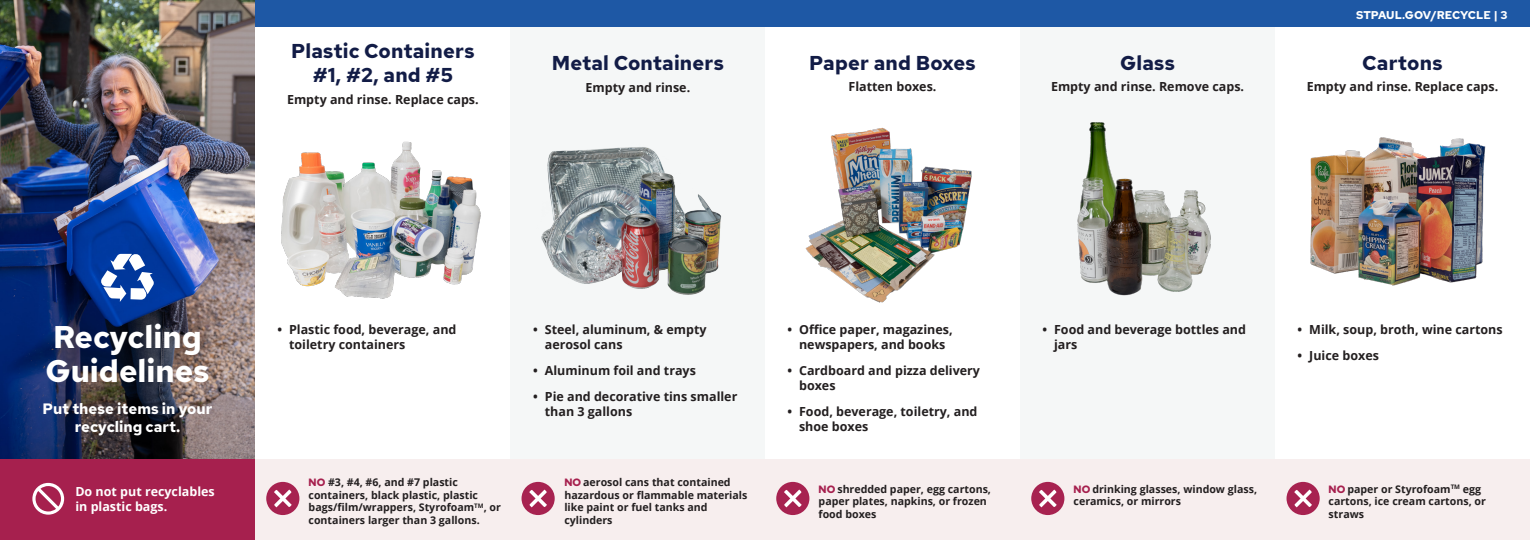
<style>
.page{position:relative;width:1530px;height:540px;background:#fff}
.page>*{position:absolute;margin:0;border:0;box-sizing:border-box;transform-origin:0 0}
.t1{font:700 31.25px/33.8px "Red Hat Text";color:#fff}
.t2{font:700 20px "Red Hat Text";letter-spacing:.01em;color:#121c46}
.t3{font:700 15px "Red Hat Text";color:#fff}
.Paragraph{font:700 12.5px/15px "Open Sans";color:#231f20}
.Paragraph-2{font:700 12.5px/15px "Open Sans";color:#fff}
.Page_Header{font:700 11.25px "Red Hat Text";letter-spacing:-.005em;color:#fff}
.Paragraph-3{font:700 10.62px/12.8px "Open Sans";color:#231f20}
.s1{font-family:"Red Hat Display";font-weight:900;color:#a6204e}
</style>
<div class="page">
<div style="left:1020px;top:0;width:255px;height:540px;background:#f5f7f7"></div>
<div style="left:742px;top:459px;width:788px;height:81px;background:#f7eeee"></div>
<img style="left:1077px;top:122px;width:134px;height:174px">
<img style="left:805px;top:127px;width:167px;height:176px">
<img style="left:1310px;top:137px;width:176px;height:149px">
<div style="left:742px;top:0;width:788px;height:27px;background:#1e58a5"></div>
<div style="left:511px;top:24px;width:254px;height:516px;background:#f5f7f7"></div>
<div style="left:255px;top:459px;width:533px;height:81px;background:#f7eeee"></div>
<div style="left:0;top:0;width:765px;height:27px;background:#1e58a5"></div>
<img style="left:0;top:0;width:255px;height:459px">
<img style="left:281px;top:141px;width:200px;height:158px">
<img style="left:541px;top:147px;width:181px;height:148px">
<div style="left:1287px;top:482px;width:33px;height:33px;background:#a72250;border-radius:50%"></div>
<svg style="left:1294px;top:489px;width:18px;height:19px"></svg>
<div style="left:1031px;top:482px;width:33px;height:33px;background:#a72250;border-radius:50%"></div>
<svg style="left:1039px;top:489px;width:18px;height:19px"></svg>
<div style="left:776px;top:482px;width:33px;height:33px;background:#a72250;border-radius:50%"></div>
<svg style="left:784px;top:489px;width:18px;height:19px"></svg>
<div style="left:0;top:459px;width:255px;height:81px;background:#a6204e"></div>
<svg style="left:32px;top:483px;width:32px;height:32px"></svg>
<div style="left:522px;top:482px;width:33px;height:33px;background:#a72250;border-radius:50%"></div>
<svg style="left:529px;top:489px;width:18px;height:19px"></svg>
<div style="left:266px;top:482px;width:33px;height:33px;background:#a72250;border-radius:50%"></div>
<svg style="left:274px;top:489px;width:18px;height:19px"></svg>
<svg style="left:101px;top:254px;width:53px;height:48px"></svg>
<h3 class="t2" style="left:291px;top:38px;width:185px">Plastic Containers</h3>
<h3 class="t2" style="left:313px;top:62px;width:142px">#1, #2, and #5</h3>
<p class="Paragraph" style="left:287px;top:91px;width:193px">Empty and rinse. Replace caps.</p>
<h3 class="t2" style="left:552px;top:50px;width:174px">Metal Containers</h3>
<p class="Paragraph" style="left:585px;top:79px;width:106px">Empty and rinse.</p>
<h3 class="t2" style="left:809px;top:49px;width:168px">Paper and Boxes</h3>
<p class="Paragraph" style="left:849px;top:79px;width:89px">Flatten boxes.</p>
<h3 class="t2" style="left:1120px;top:49px;width:56px">Glass</h3>
<p class="Paragraph" style="left:1051px;top:79px;width:195px">Empty and rinse. Remove caps.</p>
<p class="Page_Header" style="left:1356px;top:8px;width:153px">STPAUL.GOV/RECYCLE | 3</p>
<h3 class="t2" style="left:1362px;top:49px;width:82px">Cartons</h3>
<p class="Paragraph" style="left:1307px;top:79px;width:193px">Empty and rinse. Replace caps.</p>
<h2 class="t1" style="left:45px;top:320px;width:166px">Recycling<br>Guidelines</h2>
<h3 class="t3" style="left:43px;top:399px;width:171px">Put these items in your</h3>
<h3 class="t3" style="left:75px;top:417px;width:107px">recycling cart.</h3>
<p class="Paragraph-2" style="left:75px;top:484px;width:141px">Do not put recyclables in plastic bags.</p>
<p class="Paragraph" style="left:289px;top:321px;width:169px;text-indent:-12px">• Plastic food, beverage, and toiletry containers</p>
<p class="Paragraph" style="left:545px;top:321px;width:163px;text-indent:-12px">• Steel, aluminum, &amp; empty aerosol cans</p>
<p class="Paragraph" style="left:533px;top:363px;width:164px">• Aluminum foil and trays</p>
<p class="Paragraph" style="left:545px;top:389px;width:194px;text-indent:-12px">• Pie and decorative tins smaller than 3 gallons</p>
<p class="Paragraph-3" style="left:309px;top:475px;width:194px"><span class="s1">NO</span> #3, #4, #6, and #7 plastic containers, black plastic, plastic bags/film/wrappers, Styrofoam<sup>TM</sup>, or containers larger than 3 gallons.</p>
<p class="Paragraph-3" style="left:564px;top:475px;width:185px"><span class="s1">NO</span> aerosol cans that contained hazardous or flammable materials like paint or fuel tanks and cylinders</p>
<p class="Paragraph" style="left:788px;top:321px;width:167px;text-align:center">• Office paper, magazines, newspapers, and books</p>
<p class="Paragraph" style="left:799px;top:363px;width:182px;text-indent:-12px">• Cardboard and pizza delivery boxes</p>
<p class="Paragraph" style="left:799px;top:404px;width:180px;text-indent:-12px">• Food, beverage, toiletry, and shoe boxes</p>
<p class="Paragraph" style="left:1054px;top:321px;width:193px;text-indent:-12px">• Food and beverage bottles and jars</p>
<p class="Paragraph" style="left:1298px;top:321px;width:207px">• Milk, soup, broth, wine cartons</p>
<p class="Paragraph" style="left:1298px;top:348px;width:83px">• Juice boxes</p>
<p class="Paragraph-3" style="left:819px;top:482px;width:174px"><span class="s1">NO</span> shredded paper, egg cartons, paper plates, napkins, or frozen food boxes</p>
<p class="Paragraph-3" style="left:1074px;top:482px;width:185px"><span class="s1">NO</span> drinking glasses, window glass, ceramics, or mirrors</p>
<p class="Paragraph-3" style="left:1329px;top:482px;width:159px"><span class="s1">NO</span> paper or Styrofoam<sup>TM</sup> egg cartons, ice cream cartons, or straws</p>
</div>
